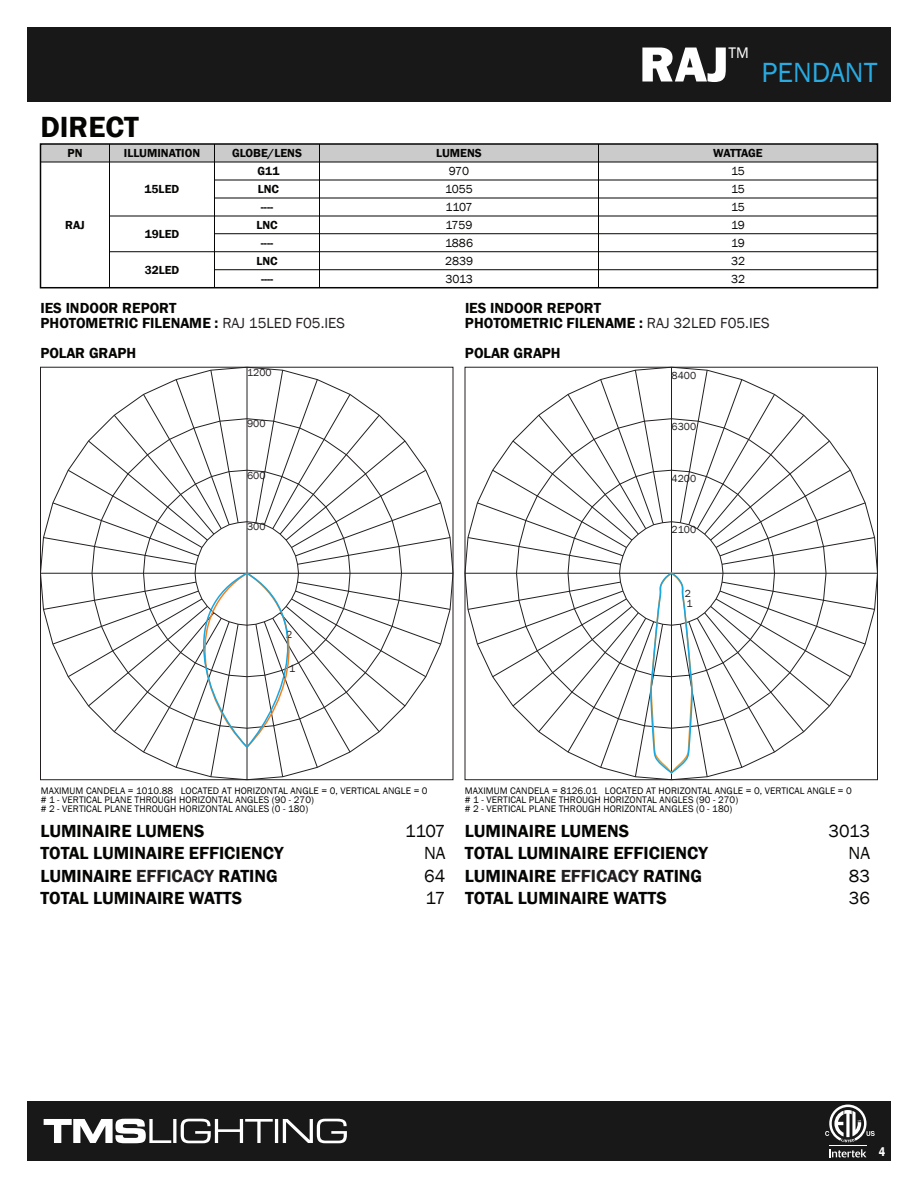
<style>
.page{position:relative;width:918px;height:1188px;background:#fff}
.page>*{position:absolute;margin:0;border:0;box-sizing:border-box;transform-origin:0 0}
.t1{font:800 51px "Franklin Gothic";color:#fff}
.t2{font:600 30px "Franklin Gothic";color:#050504}
.t3{font:28.5px "Franklin Gothic";color:#29aae1}
.t4{font:600 18px "Franklin Gothic";color:#050504}
.t5{font:18px "Franklin Gothic";letter-spacing:-.005em;color:#050504}
.t6{font:15.75px "Franklin Gothic";color:#fff}
.t7{font:600 15px/15px "Franklin Gothic";color:#050504}
.t8{font:600 condensed 12.75px "Franklin Gothic";color:#fff}
.t9{font:600 12px/18px "Franklin Gothic";color:#050504}
.t10{font:12px/18px "Franklin Gothic";letter-spacing:-.005em;color:#050504}
.t11{font:12px/18px "Franklin Gothic";letter-spacing:-.025em;color:#050504}
.t12{font:600 12px "Franklin Gothic";letter-spacing:-.025em;color:#050504}
.t13{font:10.5px "Franklin Gothic";letter-spacing:.005em;color:#231f20}
.t14{font:9.75px/9px "Franklin Gothic";letter-spacing:.005em;color:#050504}
.s1{font-weight:400;color:#231f20}
.s2{color:#231f20}
</style>
<div class="page">
<div style="left:40px;top:144px;width:70px;height:18px;background:#cbcbcb"></div>
<div style="left:27px;top:27px;width:864px;height:75px;background:#181818"></div>
<div style="left:27px;top:1101px;width:864px;height:60px;background:#181818"></div>
<svg style="left:829px;top:1149px;width:37px;height:8px"></svg>
<hr style="left:829px;top:1145px;width:38px;height:1px;background:#fff">
<svg style="left:825px;top:1105px;width:50px;height:37px"></svg>
<div style="left:598px;top:144px;width:280px;height:18px;background:#cbcbcb"></div>
<div style="left:320px;top:144px;width:278px;height:18px;background:#cbcbcb"></div>
<div style="left:215px;top:144px;width:105px;height:18px;background:#cbcbcb"></div>
<div style="left:110px;top:144px;width:104px;height:18px;background:#cbcbcb"></div>
<div style="left:40px;top:143px;width:838px;height:145px;border:2px solid #050504"></div>
<hr style="left:40px;top:162px;width:838px;height:1px;background:#050504">
<hr style="left:319px;top:144px;width:1px;height:143px;background:#050504">
<hr style="left:214px;top:144px;width:1px;height:143px;background:#050504">
<hr style="left:109px;top:144px;width:1px;height:143px;background:#050504">
<hr style="left:598px;top:144px;width:1px;height:143px;background:#050504">
<hr style="left:215px;top:180px;width:663px;height:1px;background:#050504">
<hr style="left:215px;top:198px;width:663px;height:1px;background:#050504">
<hr style="left:110px;top:216px;width:768px;height:1px;background:#050504">
<hr style="left:215px;top:233px;width:662px;height:1px;background:#050504">
<hr style="left:110px;top:251px;width:767px;height:1px;background:#050504">
<hr style="left:215px;top:269px;width:663px;height:1px;background:#050504">
<svg style="left:464px;top:367px;width:414px;height:413px"></svg>
<svg style="left:467px;top:370px;width:408px;height:407px"></svg>
<svg style="left:40px;top:367px;width:414px;height:413px"></svg>
<svg style="left:43px;top:370px;width:408px;height:407px"></svg>
<svg style="left:44px;top:1119px;width:303px;height:24px"></svg>
<h2 class="t2" style="left:40px;top:109px;width:100px">DIRECT</h2>
<h1 class="t1" style="left:639px;top:31px;width:90px">RAJ</h1>
<h3 class="t6" style="left:728px;top:42px;width:22px">TM</h3>
<h3 class="t3" style="left:762px;top:54px;width:117px">PENDANT</h3>
<p class="t9" style="left:68px;top:144px;width:16px">PN</p>
<p class="t9" style="left:65px;top:216px;width:21px">RAJ</p>
<p class="t9" style="left:124px;top:144px;width:78px">ILLUMINATION</p>
<p class="t9" style="left:232px;top:144px;width:71px">GLOBE/LENS</p>
<p class="t9" style="left:436px;top:144px;width:47px">LUMENS</p>
<p class="t12" style="left:713px;top:146px;width:51px">WATTAGE</p>
<p class="t9" style="left:258px;top:162px;width:23px">G11</p>
<p class="t10" style="left:449px;top:162px;width:22px">970</p>
<p class="t10" style="left:731px;top:162px;width:15px">15</p>
<p class="t9" style="left:258px;top:180px;width:23px">LNC ----</p>
<p class="t10" style="left:731px;top:180px;width:15px">15<br>15</p>
<p class="t11" style="left:445px;top:180px;width:29px">1055<br>1107</p>
<p class="t9" style="left:145px;top:180px;width:36px">15LED</p>
<p class="t9" style="left:145px;top:225px;width:36px">19LED</p>
<p class="t9" style="left:145px;top:261px;width:36px">32LED</p>
<p class="t9" style="left:256px;top:216px;width:23px">LNC</p>
<p class="t10" style="left:445px;top:216px;width:29px">1759</p>
<p class="t10" style="left:731px;top:216px;width:15px">19</p>
<p class="t9" style="left:257px;top:234px;width:23px;text-align:center">----<br>LNC</p>
<p class="t10" style="left:731px;top:234px;width:16px">19<br>32</p>
<p class="t10" style="left:445px;top:234px;width:30px">1886<br>2839</p>
<p class="t9" style="left:261px;top:270px;width:14px">----</p>
<p class="t10" style="left:445px;top:270px;width:29px">3013</p>
<p class="t10" style="left:731px;top:270px;width:16px">32</p>
<h3 class="t7" style="left:40px;top:300px;width:306px">IES INDOOR REPORT<br>PHOTOMETRIC FILENAME : <span class="s1">RAJ 15LED F05.IES</span></h3>
<h3 class="t7" style="left:40px;top:345px;width:97px">POLAR GRAPH</h3>
<h3 class="t7" style="left:465px;top:300px;width:306px">IES INDOOR REPORT<br>PHOTOMETRIC FILENAME : <span class="s1">RAJ 32LED F05.IES</span></h3>
<h3 class="t7" style="left:465px;top:345px;width:97px">POLAR GRAPH</h3>
<p class="t13" style="left:247px;top:366px;width:26px">1200</p>
<p class="t13" style="left:672px;top:369px;width:26px">8400</p>
<p class="t13" style="left:247px;top:417px;width:20px">900</p>
<p class="t13" style="left:672px;top:420px;width:26px">6300</p>
<p class="t13" style="left:247px;top:469px;width:20px">600</p>
<p class="t13" style="left:672px;top:472px;width:26px">4200</p>
<p class="t13" style="left:247px;top:520px;width:20px">300</p>
<p class="t13" style="left:672px;top:523px;width:26px">2100</p>
<p class="t13" style="left:685px;top:587px;width:8px">2</p>
<p class="t13" style="left:686px;top:597px;width:8px">1</p>
<p class="t13" style="left:286px;top:628px;width:8px">2</p>
<p class="t13" style="left:289px;top:662px;width:8px">1</p>
<p class="t14" style="left:41px;top:786px;width:388px">MAXIMUM CANDELA = 1010.88 LOCATED AT HORIZONTAL ANGLE = 0, VERTICAL ANGLE = 0 # 1 - VERTICAL PLANE THROUGH HORIZONTAL ANGLES (90 - 270)<br># 2 - VERTICAL PLANE THROUGH HORIZONTAL ANGLES (0 - 180)</p>
<h3 class="t4" style="left:40px;top:820px;width:166px">LUMINAIRE LUMENS</h3>
<h3 class="t5" style="left:405px;top:820px;width:42px">1107</h3>
<h3 class="t4" style="left:40px;top:842px;width:244px">TOTAL LUMINAIRE EFFICIENCY</h3>
<h3 class="t5" style="left:424px;top:842px;width:23px">NA</h3>
<h3 class="t4" style="left:40px;top:865px;width:239px">LUMINAIRE <span class="s2">EFFICACY</span> RATING</h3>
<h3 class="t5" style="left:424px;top:865px;width:23px">64</h3>
<h3 class="t4" style="left:40px;top:887px;width:203px">TOTAL LUMINAIRE WATTS</h3>
<h3 class="t5" style="left:426px;top:887px;width:21px">17</h3>
<p class="t14" style="left:465px;top:786px;width:388px">MAXIMUM CANDELA = 8126.01 LOCATED AT HORIZONTAL ANGLE = 0, VERTICAL ANGLE = 0 # 1 - VERTICAL PLANE THROUGH HORIZONTAL ANGLES (90 - 270)<br># 2 - VERTICAL PLANE THROUGH HORIZONTAL ANGLES (0 - 180)</p>
<h3 class="t4" style="left:465px;top:820px;width:166px">LUMINAIRE LUMENS</h3>
<h3 class="t5" style="left:829px;top:820px;width:43px">3013</h3>
<h3 class="t4" style="left:465px;top:842px;width:244px">TOTAL LUMINAIRE EFFICIENCY</h3>
<h3 class="t5" style="left:849px;top:842px;width:23px">NA</h3>
<h3 class="t4" style="left:465px;top:865px;width:239px">LUMINAIRE <span class="s2">EFFICACY</span> RATING</h3>
<h3 class="t5" style="left:849px;top:865px;width:23px">83</h3>
<h3 class="t4" style="left:465px;top:887px;width:203px">TOTAL LUMINAIRE WATTS</h3>
<h3 class="t5" style="left:849px;top:887px;width:23px">36</h3>
<h3 class="t8" style="left:879px;top:1143px;width:8px">4</h3>
</div>
